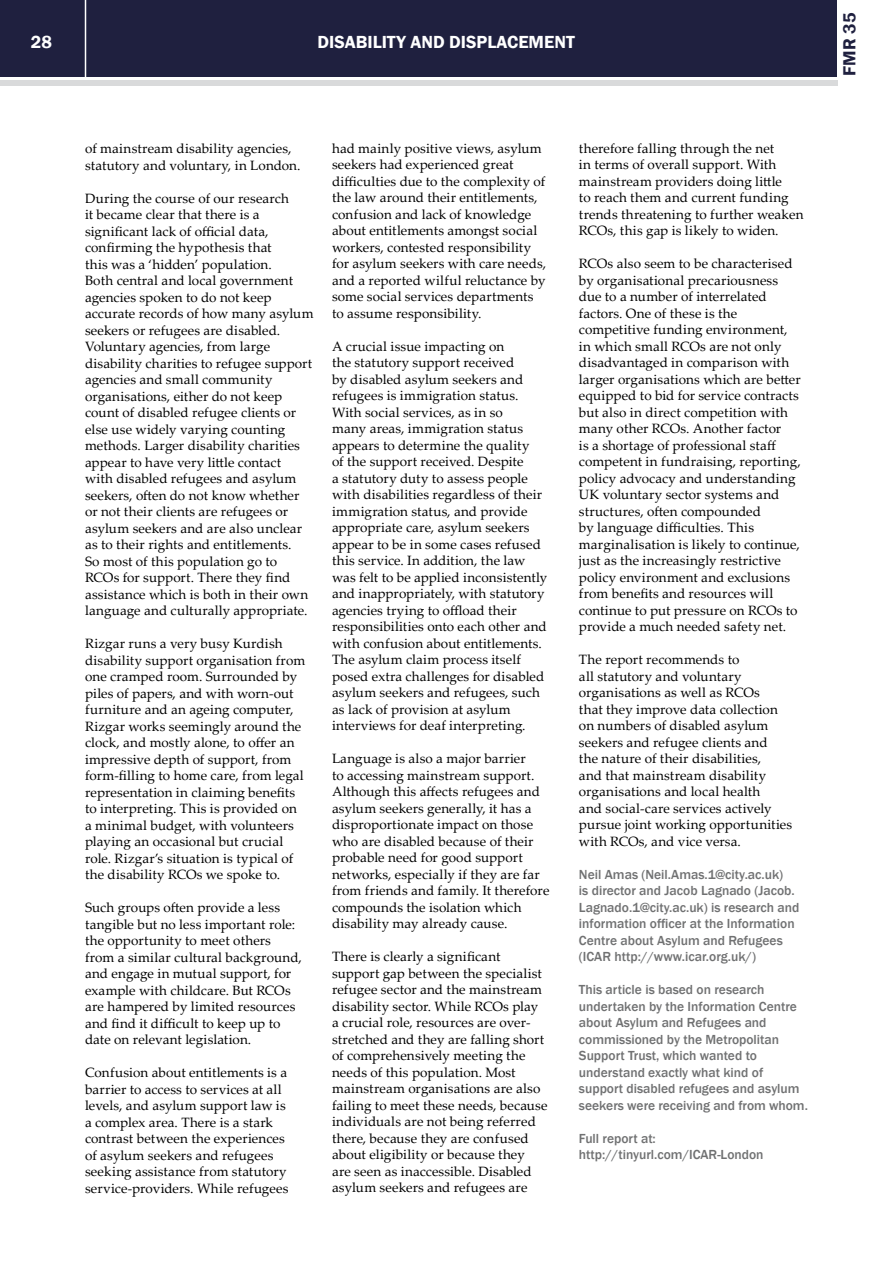
<style>
.page{position:relative;width:893px;height:1263px;background:#fff}
.page>*{position:absolute;margin:0;border:0;box-sizing:border-box;transform-origin:0 0}
.t1{font:600 18px "Franklin Gothic";color:#fff}
.t2{font:600 18px "Franklin Gothic";color:#1f203f}
.t3{font:13.5px/16.5px "Palatino Linotype";letter-spacing:.005em;color:#000}
.t4{font:500 13.5px/16.5px "Franklin Gothic";color:#707172}
</style>
<div class="page">
<div style="left:0;top:0;width:836px;height:77px;background:#1f203f"></div>
<div style="left:0;top:80px;width:837px;height:5px;background:#d9dadb"></div>
<hr style="left:85px;top:0;width:1px;height:78px;background:#fff">
<h1 class="t1" style="left:31px;top:31px;width:23px">28</h1>
<h1 class="t1" style="left:318px;top:31px;width:259px">DISABILITY AND DISPLACEMENT</h1>
<p class="t3" style="left:85px;top:140px;width:217px">of mainstream disability agencies, statutory and voluntary, in London.</p>
<p class="t3" style="left:85px;top:189px;width:230px">During the course of our research<br>it became clear that there is a significant lack of official data, confirming the hypothesis that<br>this was a ‘hidden’ population.<br>Both central and local government agencies spoken to do not keep accurate records of how many asylum seekers or refugees are disabled.<br>Voluntary agencies, from large disability charities to refugee support agencies and small community organisations, either do not keep count of disabled refugee clients or else use widely varying counting methods. Larger disability charities appear to have very little contact<br>with disabled refugees and asylum seekers, often do not know whether or not their clients are refugees or asylum seekers and are also unclear as to their rights and entitlements.<br>So most of this population go to RCOs for support. There they find assistance which is both in their own language and culturally appropriate.</p>
<p class="t3" style="left:85px;top:635px;width:222px">Rizgar runs a very busy Kurdish disability support organisation from one cramped room. Surrounded by piles of papers, and with worn-out furniture and an ageing computer, Rizgar works seemingly around the clock, and mostly alone, to offer an impressive depth of support, from form-filling to home care, from legal representation in claiming benefits to interpreting. This is provided on a minimal budget, with volunteers playing an occasional but crucial role. Rizgar’s situation is typical of the disability RCOs we spoke to.</p>
<p class="t3" style="left:85px;top:899px;width:218px">Such groups often provide a less tangible but no less important role: the opportunity to meet others from a similar cultural background, and engage in mutual support, for example with childcare. But RCOs are hampered by limited resources and find it difficult to keep up to date on relevant legislation.</p>
<p class="t3" style="left:85px;top:1064px;width:205px">Confusion about entitlements is a barrier to access to services at all levels, and asylum support law is a complex area. There is a stark contrast between the experiences of asylum seekers and refugees seeking assistance from statutory service-providers. While refugees</p>
<p class="t3" style="left:332px;top:139px;width:216px">had mainly positive views, asylum seekers had experienced great difficulties due to the complexity of the law around their entitlements, confusion and lack of knowledge about entitlements amongst social workers, contested responsibility for asylum seekers with care needs, and a reported wilful reluctance by some social services departments to assume responsibility.</p>
<p class="t3" style="left:332px;top:337px;width:217px">A crucial issue impacting on<br>the statutory support received<br>by disabled asylum seekers and refugees is immigration status.<br>With social services, as in so<br>many areas, immigration status appears to determine the quality<br>of the support received. Despite<br>a statutory duty to assess people with disabilities regardless of their immigration status, and provide appropriate care, asylum seekers appear to be in some cases refused this service. In addition, the law was felt to be applied inconsistently and inappropriately, with statutory agencies trying to offload their responsibilities onto each other and with confusion about entitlements.<br>The asylum claim process itself posed extra challenges for disabled asylum seekers and refugees, such as lack of provision at asylum interviews for deaf interpreting.</p>
<p class="t3" style="left:332px;top:750px;width:219px">Language is also a major barrier<br>to accessing mainstream support.<br>Although this affects refugees and asylum seekers generally, it has a disproportionate impact on those who are disabled because of their probable need for good support networks, especially if they are far from friends and family. It therefore compounds the isolation which disability may already cause.</p>
<p class="t3" style="left:332px;top:948px;width:217px">There is clearly a significant support gap between the specialist refugee sector and the mainstream disability sector. While RCOs play a crucial role, resources are over&shy;stretched and they are falling short of comprehensively meeting the needs of this population. Most mainstream organisations are also failing to meet these needs, because individuals are not being referred there, because they are confused about eligibility or because they<br>are seen as inaccessible. Disabled asylum seekers and refugees are</p>
<p class="t3" style="left:579px;top:139px;width:226px">therefore falling through the net<br>in terms of overall support. With mainstream providers doing little<br>to reach them and current funding trends threatening to further weaken RCOs, this gap is likely to widen.</p>
<p class="t3" style="left:579px;top:255px;width:223px">RCOs also seem to be characterised by organisational precariousness due to a number of interrelated factors. One of these is the competitive funding environment, in which small RCOs are not only disadvantaged in comparison with larger organisations which are better equipped to bid for service contracts but also in direct competition with many other RCOs. Another factor<br>is a shortage of professional staff competent in fundraising, reporting, policy advocacy and understanding UK voluntary sector systems and structures, often compounded<br>by language difficulties. This marginalisation is likely to continue, just as the increasingly restrictive policy environment and exclusions from benefits and resources will continue to put pressure on RCOs to provide a much needed safety net.</p>
<p class="t3" style="left:579px;top:651px;width:215px">The report recommends to<br>all statutory and voluntary organisations as well as RCOs<br>that they improve data collection on numbers of disabled asylum seekers and refugee clients and<br>the nature of their disabilities,<br>and that mainstream disability organisations and local health<br>and social-care services actively pursue joint working opportunities with RCOs, and vice versa.</p>
<p class="t4" style="left:579px;top:866px;width:222px">Neil Amas (Neil.Amas.1@city.ac.uk)<br>is director and Jacob Lagnado (Jacob.<br>Lagnado.1@city.ac.uk) is research and information officer at the Information Centre about Asylum and Refugees (ICAR http://www.icar.org.uk/)</p>
<p class="t4" style="left:579px;top:981px;width:230px">This article is based on research undertaken by the Information Centre about Asylum and Refugees and commissioned by the Metropolitan Support Trust, which wanted to understand exactly what kind of support disabled refugees and asylum seekers were receiving and from whom.</p>
<p class="t4" style="left:579px;top:1130px;width:186px">Full report at: http://tinyurl.com/ICAR-London</p>
<h1 class="t2" style="left:838px;top:76px;width:64px;rotate:-90deg">FMR 35</h1>
</div>
